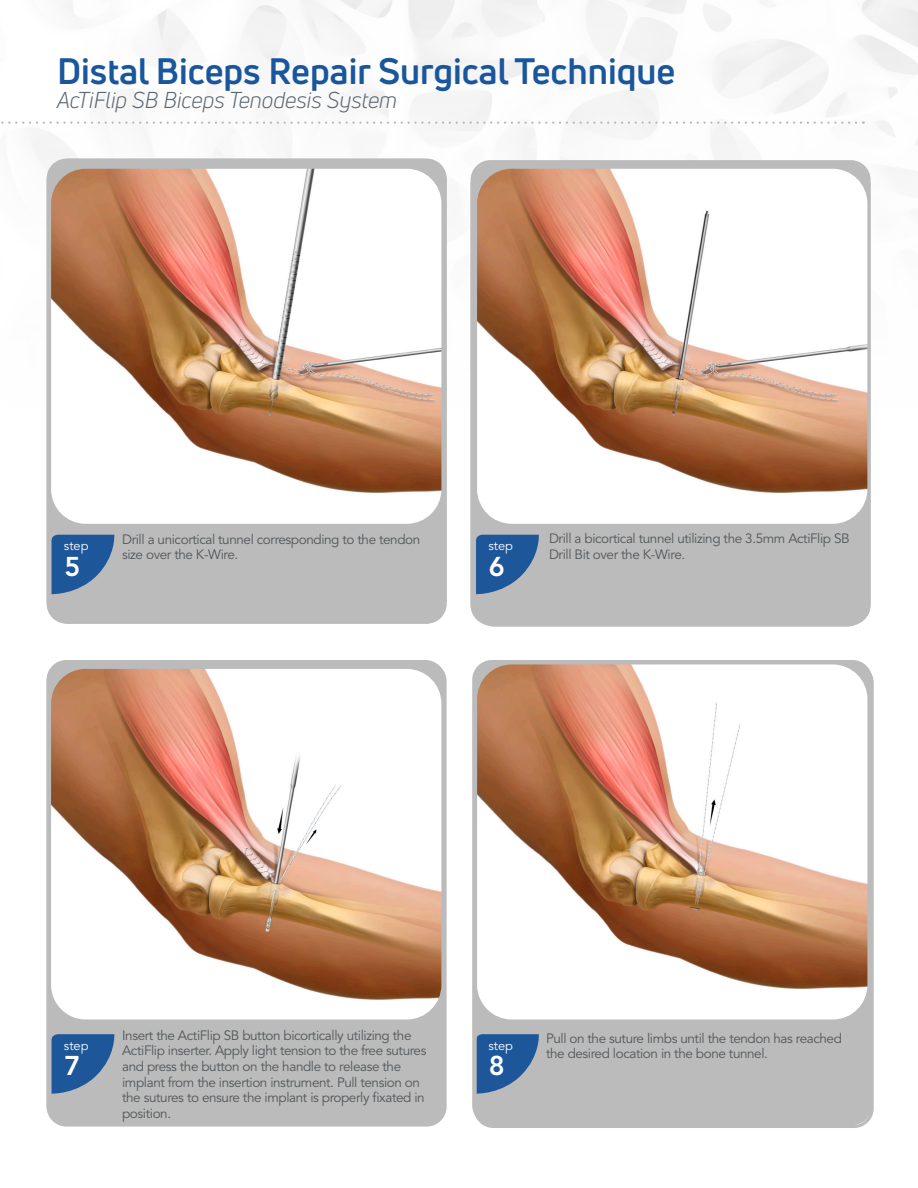
<style>
.page{position:relative;width:918px;height:1188px;background:#fff}
.page>*{position:absolute;margin:0;border:0;box-sizing:border-box;transform-origin:0 0}
.t1{font:700 36px "Uni Neue";color:#1a569c}
.t2{font:800 27px "Avenir LT Std";color:#fff}
.t3{font:italic 22.5px "Uni Neue";color:#5a6671}
.t4{font:13.5px/15.6px "Avenir LT Std";letter-spacing:-.03em;color:#53565a}
.t5{font:12.75px "Avenir LT Std";color:#fff}
</style>
<div class="page">
<img style="left:2px;top:0;width:916px;height:544px">
<div style="left:472px;top:163px;width:397px;height:462px;background:#babbba;border-radius:23px"></div>
<div style="left:48px;top:160px;width:397px;height:462px;background:#babbba;border-radius:21px"></div>
<div style="left:47px;top:159px;width:400px;height:465px;border:3px solid #babbba;border-radius:18px"></div>
<div style="left:471px;top:160px;width:400px;height:465px;border:3px solid #babbba;border-radius:18px"></div>
<div style="left:474px;top:662px;width:397px;height:462px;background:#babbba;border-radius:18px"></div>
<div style="left:472px;top:660px;width:400px;height:465px;border:3px solid #babbba;border-radius:18px"></div>
<div style="left:48px;top:662px;width:396px;height:462px;background:#babbba;border-radius:18px"></div>
<svg style="left:1px;top:122px;width:855px;height:2px"></svg>
<svg style="left:52px;top:535px;width:63px;height:60px"></svg>
<svg style="left:476px;top:535px;width:63px;height:60px"></svg>
<svg style="left:478px;top:1034px;width:61px;height:60px"></svg>
<svg style="left:52px;top:1034px;width:63px;height:60px"></svg>
<div style="left:474px;top:663px;width:400px;height:465px;border:3px solid #babbba;border-radius:18px"></div>
<div style="left:47px;top:662px;width:400px;height:465px;border:3px solid #babbba;border-radius:18px"></div>
<img style="left:51px;top:169px;width:390px;height:355px">
<img style="left:477px;top:169px;width:390px;height:355px">
<img style="left:477px;top:664px;width:390px;height:355px">
<img style="left:51px;top:669px;width:390px;height:350px">
<p class="t1" style="left:57px;top:49px;width:620px">Distal Biceps Repair Surgical Technique</p>
<p class="t3" style="left:57px;top:87px;width:342px">AcTiFlip SB Biceps Tenodesis System</p>
<p class="t5" style="left:64px;top:539px;width:26px">step</p>
<p class="t2" style="left:64px;top:550px;width:17px">5</p>
<p class="t4" style="left:122px;top:532px;width:300px;line-height:15px">Drill a unicortical tunnel corresponding to the tendon size over the K-Wire.</p>
<p class="t4" style="left:549px;top:531px;width:302px">Drill a bicortical tunnel utilizing the 3.5mm ActiFlip SB<br>Drill Bit over the K-Wire.</p>
<p class="t5" style="left:488px;top:539px;width:26px">step</p>
<p class="t2" style="left:489px;top:550px;width:17px">6</p>
<p class="t5" style="left:64px;top:1038px;width:26px">step</p>
<p class="t2" style="left:64px;top:1050px;width:17px">7</p>
<p class="t4" style="left:122px;top:1028px;width:306px">Insert the ActiFlip SB button bicortically utilizing the ActiFlip inserter. Apply light tension to the free sutures and press the button on the handle to release the implant from the insertion instrument. Pull tension on the sutures to ensure the implant is properly fixated in position.</p>
<p class="t5" style="left:488px;top:1038px;width:26px">step</p>
<p class="t2" style="left:489px;top:1050px;width:17px">8</p>
<p class="t4" style="left:546px;top:1031px;width:297px">Pull on the suture limbs until the tendon has reached the desired location in the bone tunnel.</p>
</div>
